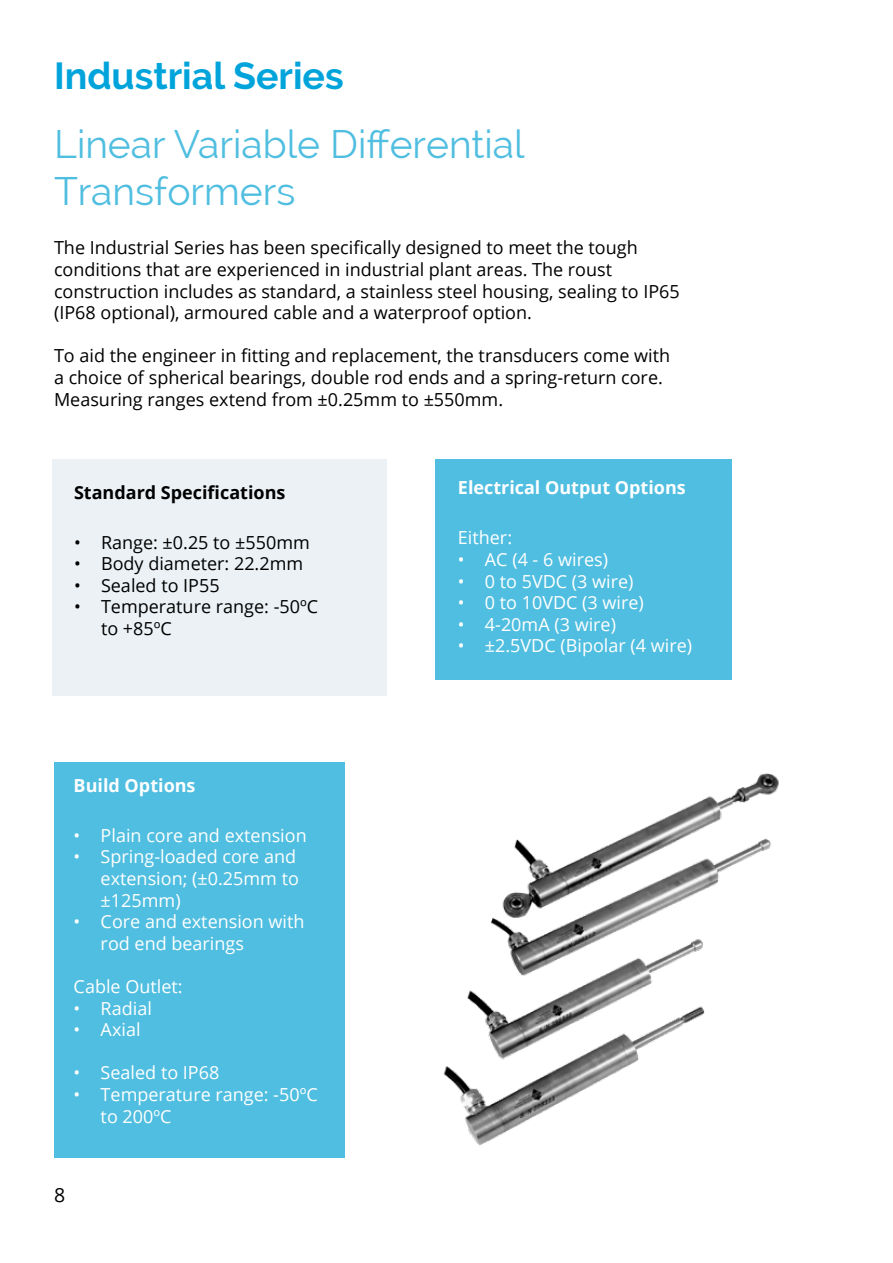
<style>
.page{position:relative;width:893px;height:1263px;background:#fff}
.page>*{position:absolute;margin:0;border:0;box-sizing:border-box;transform-origin:0 0}
.t1{font:39px/46.8px "Raleway";color:#50bee0}
.t2{font:700 37.5px "Raleway";color:#00a4db}
.t3{font:19.5px "Open Sans";color:#000}
.t4{font:18px/21.6px "Open Sans";color:#000}
.t5{font:18px/21.6px "Open Sans";color:#fff}
.t6{font:700 18px "Open Sans";color:#fff}
.t7{font:700 18px "Open Sans";color:#000}
</style>
<div class="page">
<img style="left:443px;top:773px;width:336px;height:373px">
<div style="left:54px;top:762px;width:290px;height:396px;background:#50bee0"></div>
<div style="left:52px;top:459px;width:335px;height:237px;background:#ebf1f5"></div>
<div style="left:435px;top:459px;width:296px;height:220px;background:#50bee0"></div>
<h2 class="t2" style="left:54px;top:55px;width:291px">Industrial Series</h2>
<h1 class="t1" style="left:54px;top:121px;width:472px">Linear Variable Differential<br>Transformers</h1>
<p class="t4" style="left:54px;top:237px;width:627px">The Industrial Series has been specifically designed to meet the tough conditions that are experienced in industrial plant areas. The roust construction includes as standard, a stainless steel housing, sealing to IP65 (IP68 optional), armoured cable and a waterproof option.</p>
<p class="t4" style="left:54px;top:345px;width:618px">To aid the engineer in fitting and replacement, the transducers come with a choice of spherical bearings, double rod ends and a spring-return core.<br>Measuring ranges extend from ±0.25mm to ±550mm.</p>
<p class="t7" style="left:74px;top:480px;width:213px">Standard Specifications</p>
<p class="t4" style="left:74px;top:531px;width:237px">• Range: ±0.25 to ±550mm</p>
<p class="t4" style="left:74px;top:552px;width:231px">• Body diameter: 22.2mm</p>
<p class="t4" style="left:74px;top:574px;width:147px">• Sealed to IP55</p>
<p class="t4" style="left:101px;top:595px;width:219px;text-indent:-27px">• Temperature range: -50ºC to +85ºC</p>
<p class="t6" style="left:74px;top:772px;width:123px">Build Options</p>
<p class="t5" style="left:74px;top:824px;width:235px">• Plain core and extension</p>
<p class="t5" style="left:101px;top:846px;width:200px;text-indent:-27px">• Spring-loaded core and extension; (±0.25mm to ±125mm)</p>
<p class="t5" style="left:101px;top:910px;width:205px;text-indent:-27px">• Core and extension with rod end bearings</p>
<p class="t5" style="left:74px;top:975px;width:110px">Cable Outlet:</p>
<p class="t5" style="left:74px;top:997px;width:80px">• Radial</p>
<p class="t5" style="left:74px;top:1018px;width:68px">• Axial</p>
<p class="t5" style="left:74px;top:1062px;width:147px">• Sealed to IP68</p>
<p class="t5" style="left:101px;top:1083px;width:219px;text-indent:-27px">• Temperature range: -50ºC to 200ºC</p>
<p class="t3" style="left:54px;top:1182px;width:13px">8</p>
<p class="t6" style="left:458px;top:475px;width:229px">Electrical Output Options</p>
<p class="t5" style="left:458px;top:526px;width:56px">Either:</p>
<p class="t5" style="left:458px;top:548px;width:152px">• AC (4 - 6 wires)</p>
<p class="t5" style="left:458px;top:570px;width:177px">• 0 to 5VDC (3 wire)</p>
<p class="t5" style="left:458px;top:591px;width:187px">• 0 to 10VDC (3 wire)</p>
<p class="t5" style="left:458px;top:613px;width:160px">• 4-20mA (3 wire)</p>
<p class="t5" style="left:458px;top:634px;width:236px">• ±2.5VDC (Bipolar (4 wire)</p>
</div>
